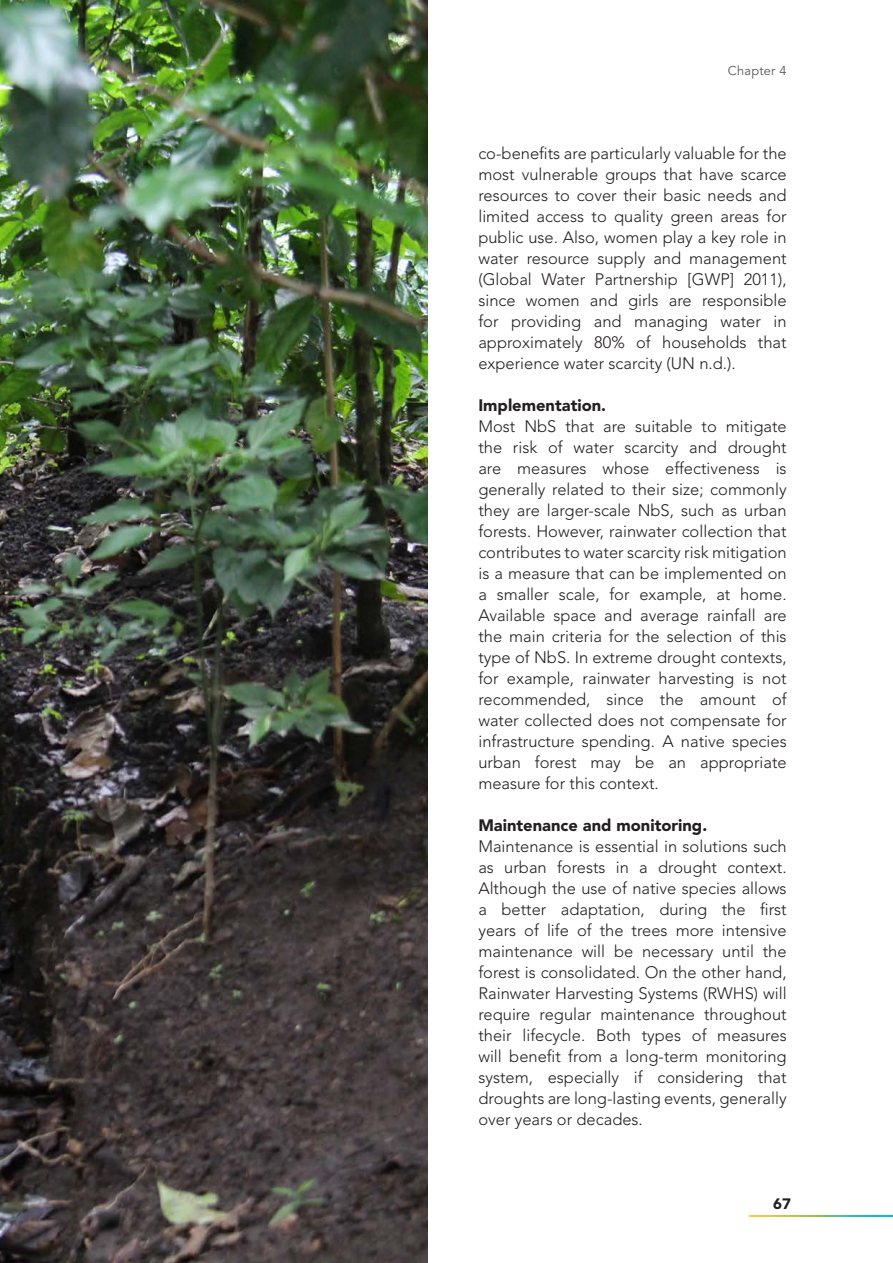
<style>
.page{position:relative;width:893px;height:1263px;background:#fff}
.page>*{position:absolute;margin:0;border:0;box-sizing:border-box;transform-origin:0 0}
.Cuerpo_de_texto{font:300 16.5px/21px "Avenir LT Std";color:#231f20;text-align:justify}
.Cuerpo_de_texto-2{font:900 16.5px "Avenir LT Std";color:#231f20}
.t1{font:900 15px "Avenir LT Std";color:#231f20}
.t2{font:12.75px "Avenir LT Std";letter-spacing:.02em;color:#57585a}
</style>
<div class="page">
<svg style="left:750px;top:1215px;width:143px;height:2px"></svg>
<img style="left:0;top:0;width:427px;height:1263px">
<p class="t2" style="left:728px;top:63px;width:60px">Chapter 4</p>
<p class="Cuerpo_de_texto" style="left:478px;top:143px;width:310px">co-benefits are particularly valuable for the most vulnerable groups that have scarce resources to cover their basic needs and limited access to quality green areas for public use. Also, women play a key role in water resource supply and management (Global Water Partnership [GWP] 2011), since women and girls are responsible for providing and managing water in approximately 80% of households that experience water scarcity (UN n.d.).</p>
<p class="Cuerpo_de_texto-2" style="left:478px;top:395px;width:129px">Implementation.</p>
<p class="Cuerpo_de_texto" style="left:478px;top:416px;width:310px">Most NbS that are suitable to mitigate the risk of water scarcity and drought are measures whose effectiveness is generally related to their size; commonly they are larger-scale NbS, such as urban forests. However, rainwater collection that contributes to water scarcity risk mitigation is a measure that can be implemented on a smaller scale, for example, at home.<br>Available space and average rainfall are the main criteria for the selection of this type of NbS. In extreme drought contexts, for example, rainwater harvesting is not recommended, since the amount of water collected does not compensate for infrastructure spending. A native species urban forest may be an appropriate measure for this context.</p>
<p class="Cuerpo_de_texto-2" style="left:478px;top:815px;width:230px">Maintenance and monitoring.</p>
<p class="Cuerpo_de_texto" style="left:478px;top:836px;width:310px">Maintenance is essential in solutions such as urban forests in a drought context.<br>Although the use of native species allows a better adaptation, during the first years of life of the trees more intensive maintenance will be necessary until the forest is consolidated. On the other hand, Rainwater Harvesting Systems (RWHS) will require regular maintenance throughout their lifecycle. Both types of measures will benefit from a long-term monitoring system, especially if considering that droughts are long-lasting events, generally over years or decades.</p>
<p class="t1" style="left:773px;top:1195px;width:19px">67</p>
</div>
